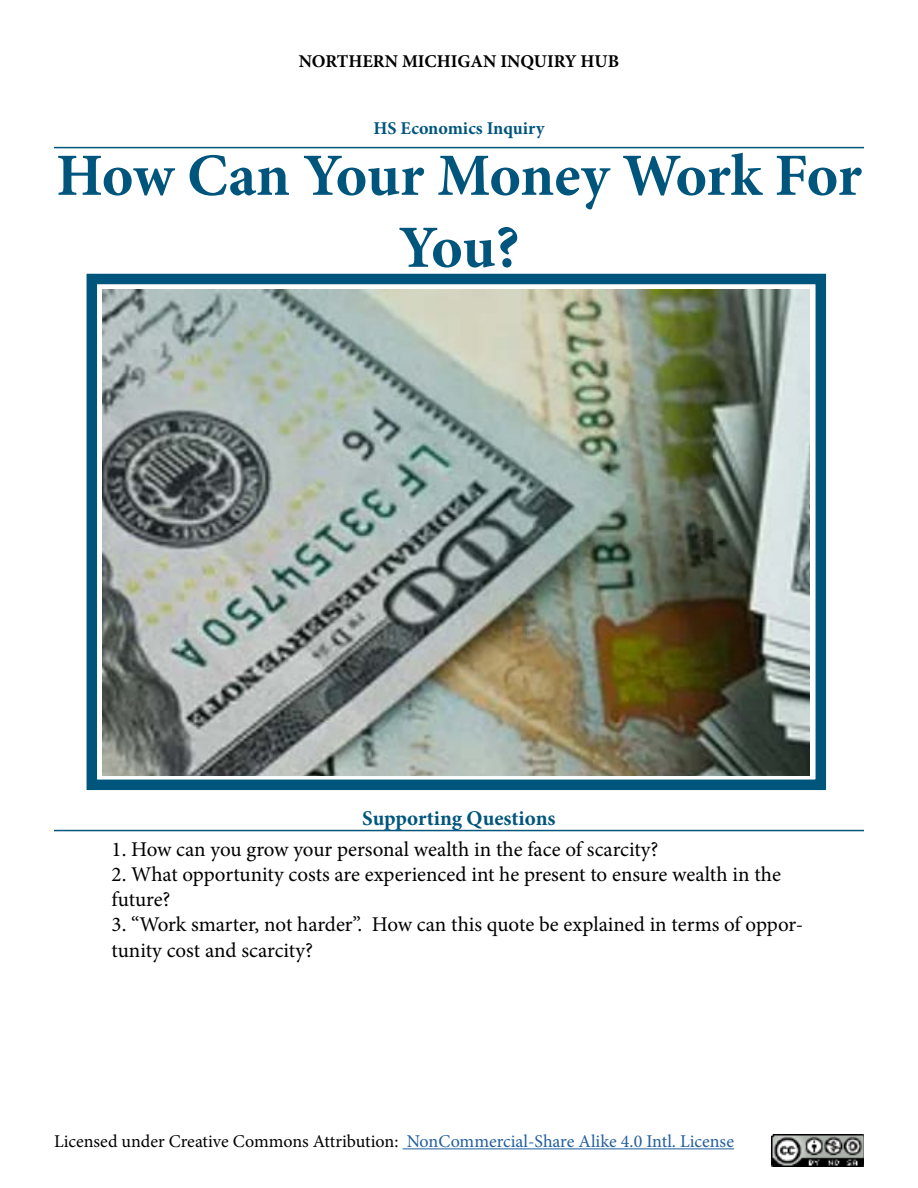
<style>
.page{position:relative;width:918px;height:1188px;background:#fff}
.page>*{position:absolute;margin:0;border:0;box-sizing:border-box;transform-origin:0 0}
.t1{font:700 60px/72px "Minion Pro";letter-spacing:-.01em;color:#00557c;text-align:center}
.t2{font:21px/25.2px "Minion Pro";letter-spacing:-.005em;color:#000}
.t3{font:700 21px "Minion Pro";letter-spacing:-.005em;color:#00557c}
.t4{font:18px "Minion Pro";color:#000}
.t5{font:700 18px "Minion Pro";color:#000}
.t6{font:700 18px "Minion Pro";color:#00557c}
.s1{color:#215e9e}
</style>
<div class="page">
<img style="left:772px;top:1134px;width:92px;height:33px">
<hr style="left:403px;top:1148px;width:331px;height:1px;background:#215e9e">
<hr style="left:54px;top:147px;width:810px;height:1px;background:#00557c">
<div style="left:87px;top:274px;width:739px;height:516px;border:10px solid #00557c"></div>
<img style="left:103px;top:290px;width:707px;height:486px">
<hr style="left:54px;top:830px;width:810px;height:1px;background:#00557c">
<p class="t5" style="left:299px;top:49px;width:322px">NORTHERN MICHIGAN INQUIRY HUB</p>
<p class="t6" style="left:374px;top:115px;width:172px">HS Economics Inquiry</p>
<h1 class="t1" style="left:56px;top:139px;width:807px">How Can Your Money Work For<br>You?</h1>
<p class="t3" style="left:362px;top:804px;width:195px">Supporting Questions</p>
<p class="t2" style="left:112px;top:837px;width:548px">1. How can you grow your personal wealth in the face of scarcity?</p>
<p class="t2" style="left:112px;top:862px;width:671px">2. What opportunity costs are experienced int he present to ensure wealth in the future?</p>
<p class="t2" style="left:112px;top:912px;width:693px">3. “Work smarter, not harder”. How can this quote be explained in terms of oppor&shy;tunity cost and scarcity?</p>
<p class="t4" style="left:54px;top:1129px;width:682px">Licensed under Creative Commons Attribution: <span class="s1">NonCommercial-Share Alike 4.0 Intl. License</span></p>
</div>
